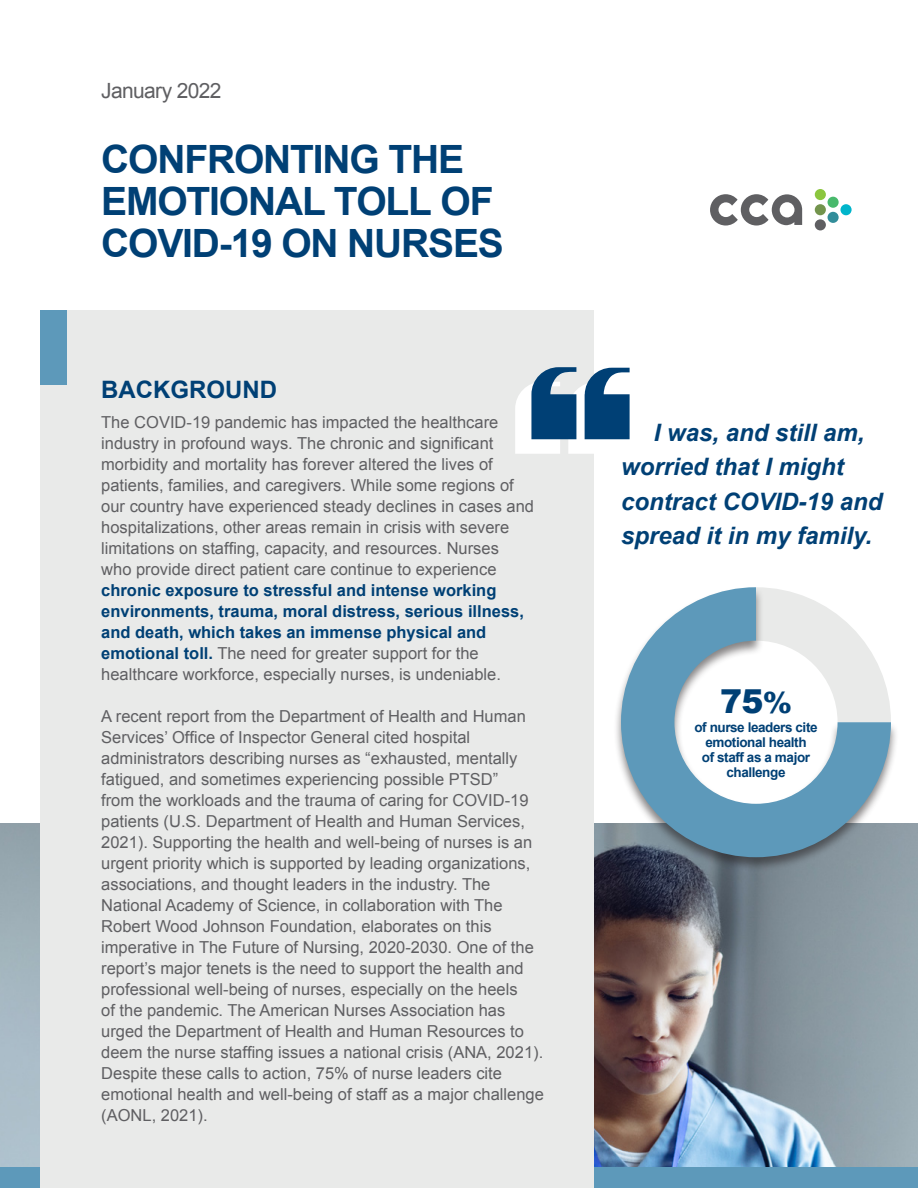
<style>
.page{position:relative;width:918px;height:1188px;background:#fff}
.page>*{position:absolute;margin:0;border:0;box-sizing:border-box;transform-origin:0 0}
.t1{font:700 39px/42px "Arial";letter-spacing:-.03em;color:#004075}
.Body{font:900 33px "Arial";color:#004075}
.Call_Out{font:italic 700 24px/34.5px "Arial";color:#004075}
.Body_Head{font:700 24px "Arial";color:#004075}
.t2{font:21px "Arial";letter-spacing:-.03em;color:#5f5f62}
.Body-2{font:16.5px/21px "Arial";color:#5f5f62}
.Body-3{font:700 13.5px/15px "Arial";letter-spacing:-.03em;color:#004075;text-align:center}
.s1{font-weight:700;color:#004075}
.s2{font-size:29.25px}
</style>
<div class="page">
<img style="left:0;top:824px;width:40px;height:344px">
<img style="left:594px;top:824px;width:324px;height:344px">
<div style="left:815px;top:189px;width:11px;height:11px;background:#8bc63e;border-radius:50%"></div>
<div style="left:815px;top:204px;width:11px;height:11px;background:#73944d;border-radius:50%"></div>
<div style="left:815px;top:219px;width:11px;height:11px;background:#5f5f62;border-radius:50%"></div>
<div style="left:828px;top:212px;width:11px;height:11px;background:#328d9a;border-radius:50%"></div>
<div style="left:828px;top:197px;width:11px;height:11px;background:#48b96c;border-radius:50%"></div>
<div style="left:840px;top:204px;width:12px;height:11px;background:#00b5cb;border-radius:50%"></div>
<svg style="left:710px;top:194px;width:92px;height:32px"></svg>
<div style="left:0;top:1168px;width:918px;height:20px;background:#5d99ba"></div>
<div style="left:40px;top:310px;width:554px;height:878px;background:#e9eae9"></div>
<div style="left:40px;top:310px;width:28px;height:75px;background:#5d99ba"></div>
<svg style="left:515px;top:367px;width:115px;height:87px"></svg>
<div style="left:613px;top:586px;width:286px;height:286px;background:#231f20;opacity:.55"></div>
<svg style="left:621px;top:587px;width:270px;height:270px"></svg>
<p class="t2" style="left:101px;top:79px;width:122px">January 2022</p>
<p class="t1" style="left:101px;top:140px;width:404px">CONFRONTING THE<br>EMOTIONAL TOLL OF<br>COVID-19 ON NURSES</p>
<p class="Body_Head" style="left:101px;top:374px;width:177px">BACKGROUND</p>
<p class="Body-2" style="left:101px;top:412px;width:434px">The COVID-19 pandemic has impacted the healthcare industry in profound ways. The chronic and significant morbidity and mortality has forever altered the lives of patients, families, and caregivers. While some regions of our country have experienced steady declines in cases and hospitalizations, other areas remain in crisis with severe limitations on staffing, capacity, and resources. Nurses<br>who provide direct patient care continue to experience <span class="s1">chronic exposure to stressful and intense working environments, trauma, moral distress, serious illness, and death, which takes an immense physical and emotional toll.</span> The need for greater support for the healthcare workforce, especially nurses, is undeniable.</p>
<p class="Body-2" style="left:101px;top:706px;width:444px">A recent report from the Department of Health and Human Services’ Office of Inspector General cited hospital administrators describing nurses as “exhausted, mentally fatigued, and sometimes experiencing possible PTSD”<br>from the workloads and the trauma of caring for COVID-19 patients (U.S. Department of Health and Human Services, 2021). Supporting the health and well-being of nurses is an urgent priority which is supported by leading organizations, associations, and thought leaders in the industry. The National Academy of Science, in collaboration with The Robert Wood Johnson Foundation, elaborates on this imperative in The Future of Nursing, 2020-2030. One of the report’s major tenets is the need to support the health and professional well-being of nurses, especially on the heels<br>of the pandemic. The American Nurses Association has urged the Department of Health and Human Resources to deem the nurse staffing issues a national crisis (ANA, 2021).<br>Despite these calls to action, 75% of nurse leaders cite emotional health and well-being of staff as a major challenge (AONL, 2021).</p>
<p class="Call_Out" style="left:621px;top:416px;width:263px;text-indent:33px">I was, and still am, worried that I might contract COVID-19 and spread it in my family.</p>
<p class="Body" style="left:720px;top:678px;width:73px">75<span class="s2">%</span></p>
<p class="Body-3" style="left:694px;top:721px;width:125px">of nurse leaders cite emotional health<br>of staff as a major challenge</p>
</div>
